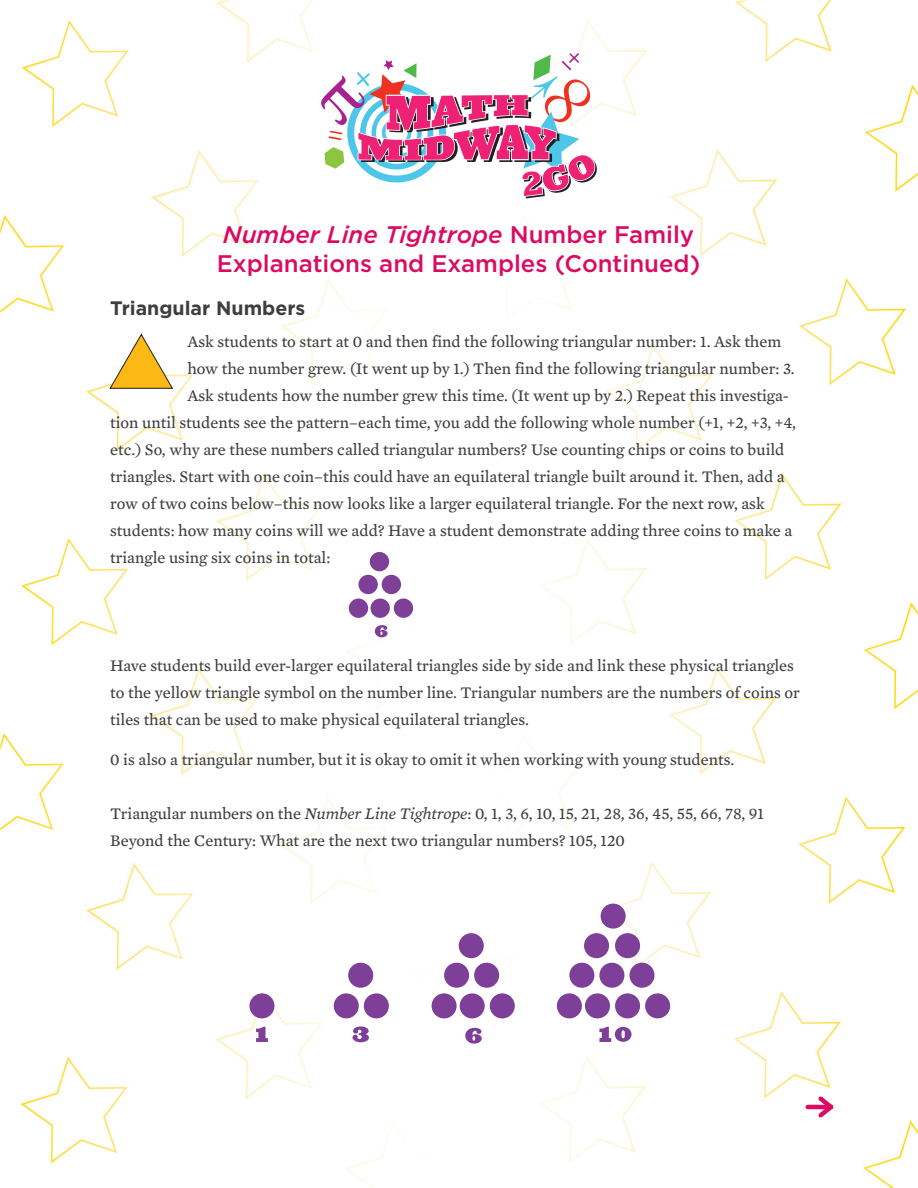
<style>
.page{position:relative;width:918px;height:1188px;background:#fff}
.page>*{position:absolute;margin:0;border:0;box-sizing:border-box;transform-origin:0 0}
.t1{font:500 24px/28.8px "Gotham HTF";color:#db0a62}
.t2{font:700 19.5px "Gotham HTF";color:#3e3e3f}
.t3{font:16.5px/27px "Mercury Text G3 Roman";color:#3e3e3f}
.s1{font-style:italic}
.s2{font-family:"Mercury Text G3";font-style:italic}
</style>
<div class="page">
<img style="left:0;top:0;width:918px;height:1188px">
<svg style="left:321px;top:53px;width:276px;height:145px"></svg>
<hr style="left:808px;top:1105px;width:23px;height:4px;background:#db0a62">
<svg style="left:814px;top:1092px;width:23px;height:30px"></svg>
<svg style="left:109px;top:334px;width:64px;height:55px"></svg>
<svg style="left:375px;top:625px;width:13px;height:12px"></svg>
<div style="left:371px;top:599px;width:19px;height:19px;background:#7e3f98;border-radius:50%"></div>
<div style="left:394px;top:599px;width:19px;height:19px;background:#7e3f98;border-radius:50%"></div>
<div style="left:382px;top:575px;width:19px;height:19px;background:#7e3f98;border-radius:50%"></div>
<div style="left:349px;top:599px;width:19px;height:19px;background:#7e3f98;border-radius:50%"></div>
<div style="left:358px;top:575px;width:20px;height:19px;background:#7e3f98;border-radius:50%"></div>
<div style="left:370px;top:552px;width:19px;height:19px;background:#7e3f98;border-radius:50%"></div>
<svg style="left:256px;top:1027px;width:12px;height:15px"></svg>
<svg style="left:465px;top:1028px;width:17px;height:16px"></svg>
<svg style="left:352px;top:1026px;width:17px;height:16px"></svg>
<div style="left:249px;top:993px;width:25px;height:25px;background:#7e3f98;border-radius:50%"></div>
<div style="left:334px;top:993px;width:25px;height:25px;background:#7e3f98;border-radius:50%"></div>
<div style="left:364px;top:993px;width:25px;height:25px;background:#7e3f98;border-radius:50%"></div>
<div style="left:348px;top:963px;width:25px;height:25px;background:#7e3f98;border-radius:50%"></div>
<div style="left:460px;top:993px;width:25px;height:25px;background:#7e3f98;border-radius:50%"></div>
<div style="left:490px;top:993px;width:25px;height:25px;background:#7e3f98;border-radius:50%"></div>
<div style="left:474px;top:963px;width:25px;height:25px;background:#7e3f98;border-radius:50%"></div>
<div style="left:432px;top:993px;width:25px;height:25px;background:#7e3f98;border-radius:50%"></div>
<div style="left:444px;top:963px;width:25px;height:25px;background:#7e3f98;border-radius:50%"></div>
<div style="left:459px;top:933px;width:25px;height:25px;background:#7e3f98;border-radius:50%"></div>
<div style="left:585px;top:993px;width:25px;height:25px;background:#7e3f98;border-radius:50%"></div>
<div style="left:615px;top:993px;width:25px;height:25px;background:#7e3f98;border-radius:50%"></div>
<div style="left:599px;top:963px;width:25px;height:25px;background:#7e3f98;border-radius:50%"></div>
<div style="left:557px;top:993px;width:25px;height:25px;background:#7e3f98;border-radius:50%"></div>
<div style="left:569px;top:963px;width:25px;height:25px;background:#7e3f98;border-radius:50%"></div>
<div style="left:584px;top:933px;width:25px;height:25px;background:#7e3f98;border-radius:50%"></div>
<div style="left:615px;top:933px;width:25px;height:25px;background:#7e3f98;border-radius:50%"></div>
<div style="left:629px;top:963px;width:26px;height:25px;background:#7e3f98;border-radius:50%"></div>
<div style="left:645px;top:993px;width:25px;height:25px;background:#7e3f98;border-radius:50%"></div>
<div style="left:601px;top:904px;width:25px;height:25px;background:#7e3f98;border-radius:50%"></div>
<svg style="left:599px;top:1027px;width:33px;height:15px"></svg>
<h1 class="t1" style="left:217px;top:220px;width:485px"><span class="s1">Number Line Tightrope</span> Number Family<br>Explanations and Examples (Continued)</h1>
<p class="t2" style="left:110px;top:296px;width:197px">Triangular Numbers</p>
<p class="t3" style="left:187px;top:328px;width:595px">Ask students to start at 0 and then find the following triangular number: 1. Ask them</p>
<p class="t3" style="left:187px;top:355px;width:609px">how the number grew. (It went up by 1.) Then find the following triangular number: 3.</p>
<p class="t3" style="left:187px;top:382px;width:603px">Ask students how the number grew this time. (It went up by 2.) Repeat this investiga-</p>
<p class="t3" style="left:110px;top:409px;width:687px">tion until students see the pattern–each time, you add the following whole number (+1, +2, +3, +4,</p>
<p class="t3" style="left:110px;top:436px;width:676px">etc.) So, why are these numbers called triangular numbers? Use counting chips or coins to build</p>
<p class="t3" style="left:110px;top:463px;width:676px">triangles. Start with one coin–this could have an equilateral triangle built around it. Then, add a</p>
<p class="t3" style="left:110px;top:490px;width:656px">row of two coins below–this now looks like a larger equilateral triangle. For the next row, ask</p>
<p class="t3" style="left:110px;top:517px;width:684px">students: how many coins will we add? Have a student demonstrate adding three coins to make a</p>
<p class="t3" style="left:110px;top:544px;width:222px">triangle using six coins in total:</p>
<p class="t3" style="left:110px;top:652px;width:691px">Have students build ever-larger equilateral triangles side by side and link these physical triangles to the yellow triangle symbol on the number line. Triangular numbers are the numbers of coins or tiles that can be used to make physical equilateral triangles.</p>
<p class="t3" style="left:110px;top:746px;width:625px">0 is also a triangular number, but it is okay to omit it when working with young students.</p>
<p class="t3" style="left:110px;top:800px;width:655px">Triangular numbers on the <span class="s2">Number Line Tightrope</span>: 0, 1, 3, 6, 10, 15, 21, 28, 36, 45, 55, 66, 78, 91<br>Beyond the Century: What are the next two triangular numbers? 105, 120</p>
</div>
